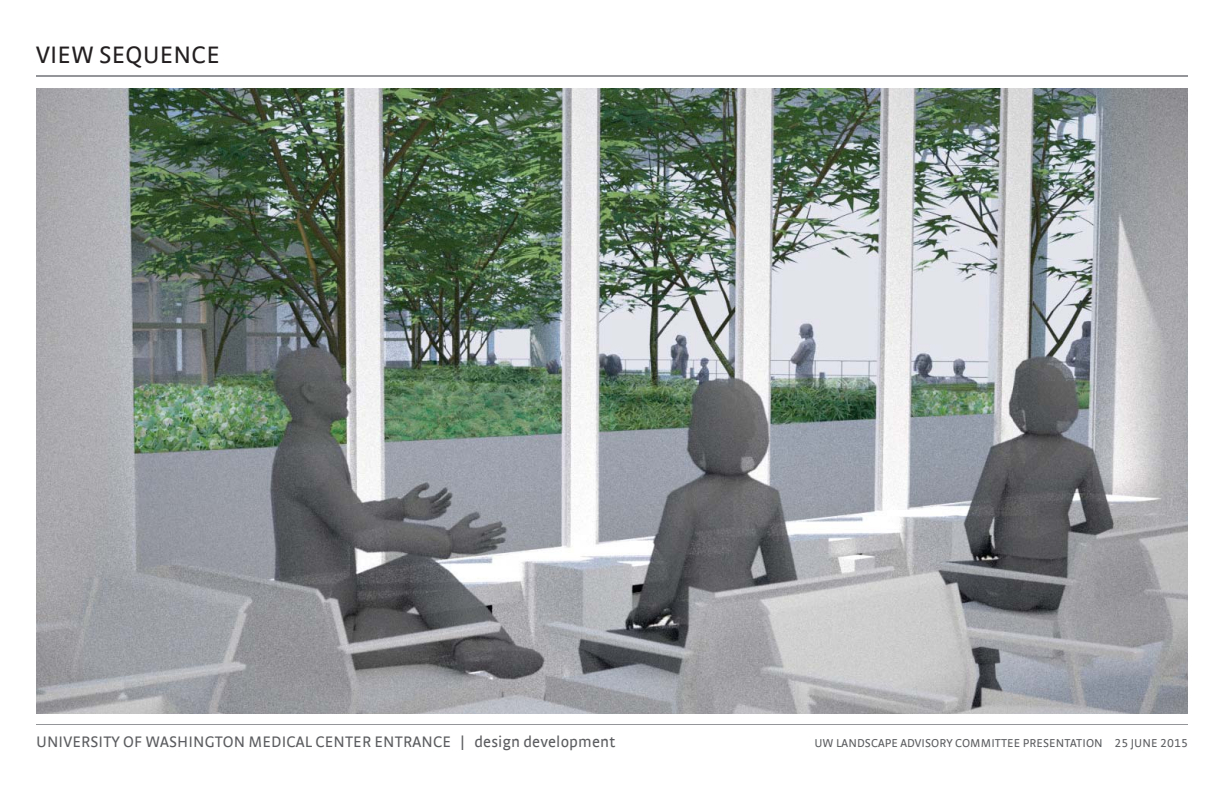
<style>
.page{position:relative;width:1224px;height:792px;background:#fff}
.page>*{position:absolute;margin:0;border:0;box-sizing:border-box;transform-origin:0 0}
.t1{font:25px "Strada";letter-spacing:.01em;color:#231f20}
.t2{font:16px "Strada TF";letter-spacing:.01em;color:#5c5d60}
.t3{font:12px "Strada TF";letter-spacing:.01em;color:#5c5d60}
</style>
<div class="page">
<hr style="left:36px;top:724px;width:1152px;height:1px;background:#939598">
<hr style="left:36px;top:75px;width:1152px;height:1px;background:#939598">
<img style="left:36px;top:88px;width:977px;height:625px">
<img style="left:1013px;top:88px;width:175px;height:625px">
<h1 class="t1" style="left:36px;top:40px;width:185px">VIEW SEQUENCE</h1>
<p class="t2" style="left:36px;top:732px;width:581px">UNIVERSITY OF WASHINGTON MEDICAL CENTER ENTRANCE | design development</p>
<p class="t3" style="left:814px;top:736px;width:375px">UW LANDSCAPE ADVISORY COMMITTEE PRESENTATION 25 JUNE 2015</p>
</div>
